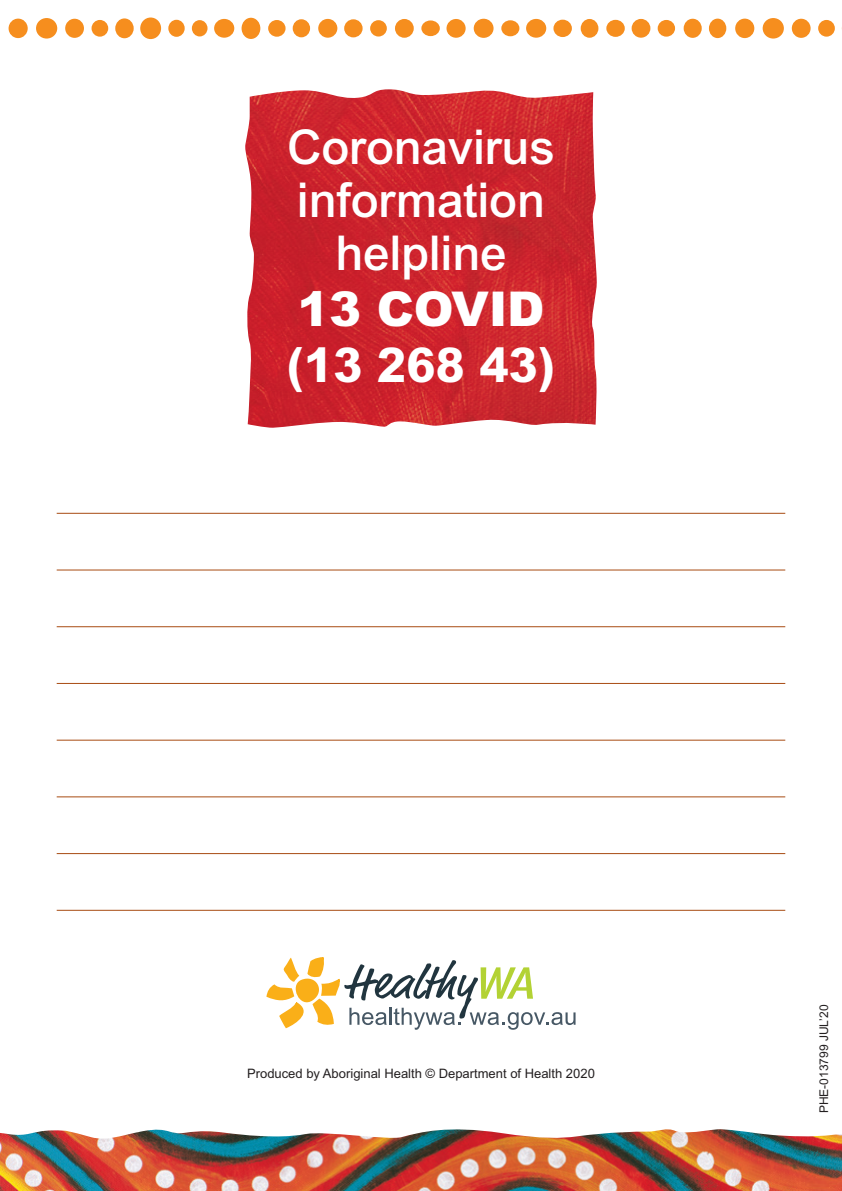
<style>
.page{position:relative;width:842px;height:1191px;background:#fff}
.page>*{position:absolute;margin:0;border:0;box-sizing:border-box;transform-origin:0 0}
.t1{font:500 48px/53px "Arial MT Std";letter-spacing:-.005em;color:#fff;text-align:center}
.t2{font:800 48px/56px "Arial MT Std";letter-spacing:-.005em;color:#fff}
.t3{font:13px "Arial MT Std";color:#231f20}
.t4{font:12px "Arial MT Std";color:#231f20}
.s1{font-weight:900}
</style>
<div class="page">
<img style="left:0;top:1129px;width:842px;height:62px">
<div style="left:9px;top:19px;width:19px;height:19px;background:#f68e1e;border-radius:50%"></div>
<div style="left:36px;top:18px;width:21px;height:21px;background:#f68e1e;border-radius:50%"></div>
<div style="left:65px;top:19px;width:19px;height:19px;background:#f68e1e;border-radius:50%"></div>
<div style="left:92px;top:20px;width:16px;height:17px;background:#f68e1e;border-radius:50%"></div>
<div style="left:115px;top:18px;width:19px;height:20px;background:#f68e1e;border-radius:50%"></div>
<div style="left:140px;top:18px;width:21px;height:21px;background:#f68e1e;border-radius:50%"></div>
<div style="left:168px;top:20px;width:17px;height:17px;background:#f68e1e;border-radius:50%"></div>
<div style="left:192px;top:20px;width:15px;height:16px;background:#f68e1e;border-radius:50%"></div>
<div style="left:214px;top:19px;width:20px;height:19px;background:#f68e1e;border-radius:50%"></div>
<div style="left:242px;top:18px;width:18px;height:21px;background:#f68e1e;border-radius:50%"></div>
<div style="left:268px;top:20px;width:18px;height:17px;background:#f68e1e;border-radius:50%"></div>
<div style="left:293px;top:19px;width:17px;height:18px;background:#f68e1e;border-radius:50%"></div>
<div style="left:318px;top:19px;width:19px;height:19px;background:#f68e1e;border-radius:50%"></div>
<div style="left:344px;top:19px;width:19px;height:18px;background:#f68e1e;border-radius:50%"></div>
<div style="left:370px;top:20px;width:17px;height:17px;background:#f68e1e;border-radius:50%"></div>
<div style="left:395px;top:19px;width:19px;height:19px;background:#f68e1e;border-radius:50%"></div>
<div style="left:421px;top:20px;width:19px;height:16px;background:#f68e1e;border-radius:50%"></div>
<div style="left:446px;top:19px;width:20px;height:19px;background:#f68e1e;border-radius:50%"></div>
<div style="left:474px;top:19px;width:19px;height:19px;background:#f68e1e;border-radius:50%"></div>
<div style="left:501px;top:20px;width:18px;height:16px;background:#f68e1e;border-radius:50%"></div>
<div style="left:526px;top:19px;width:20px;height:19px;background:#f68e1e;border-radius:50%"></div>
<div style="left:553px;top:20px;width:19px;height:17px;background:#f68e1e;border-radius:50%"></div>
<div style="left:581px;top:19px;width:17px;height:19px;background:#f68e1e;border-radius:50%"></div>
<div style="left:606px;top:20px;width:19px;height:17px;background:#f68e1e;border-radius:50%"></div>
<div style="left:632px;top:19px;width:18px;height:19px;background:#f68e1e;border-radius:50%"></div>
<div style="left:658px;top:20px;width:17px;height:17px;background:#f68e1e;border-radius:50%"></div>
<div style="left:684px;top:19px;width:18px;height:19px;background:#f68e1e;border-radius:50%"></div>
<div style="left:709px;top:19px;width:17px;height:19px;background:#f68e1e;border-radius:50%"></div>
<div style="left:735px;top:19px;width:19px;height:19px;background:#f68e1e;border-radius:50%"></div>
<div style="left:763px;top:18px;width:21px;height:21px;background:#f68e1e;border-radius:50%"></div>
<div style="left:792px;top:19px;width:18px;height:19px;background:#f68e1e;border-radius:50%"></div>
<div style="left:818px;top:20px;width:17px;height:17px;background:#f68e1e;border-radius:50%"></div>
<img style="left:245px;top:89px;width:352px;height:339px">
<svg style="left:266px;top:957px;width:309px;height:72px"></svg>
<hr style="left:57px;top:513px;width:728px;height:1px;background:#a84c13">
<hr style="left:57px;top:569px;width:728px;height:1px;background:#a84c13">
<hr style="left:57px;top:626px;width:728px;height:1px;background:#a84c13">
<hr style="left:57px;top:683px;width:728px;height:1px;background:#a84c13">
<hr style="left:57px;top:739px;width:728px;height:1px;background:#a84c13">
<hr style="left:57px;top:796px;width:728px;height:1px;background:#a84c13">
<hr style="left:57px;top:853px;width:728px;height:1px;background:#a84c13">
<hr style="left:57px;top:909px;width:728px;height:1px;background:#a84c13">
<p class="t1" style="left:287px;top:120px;width:269px">Coronavirus</p>
<p class="t1" style="left:297px;top:173px;width:250px">information helpline</p>
<p class="t2" style="left:287px;top:280px;width:270px"><span class="s1">13 COVID </span>(13 268 43)</p>
<p class="t3" style="left:247px;top:1065px;width:349px">Produced by Aboriginal Health © Department of Health 2020</p>
<p class="t4" style="left:817px;top:1113px;width:110px;rotate:-90deg">PHE-013799 JUL’20</p>
</div>
